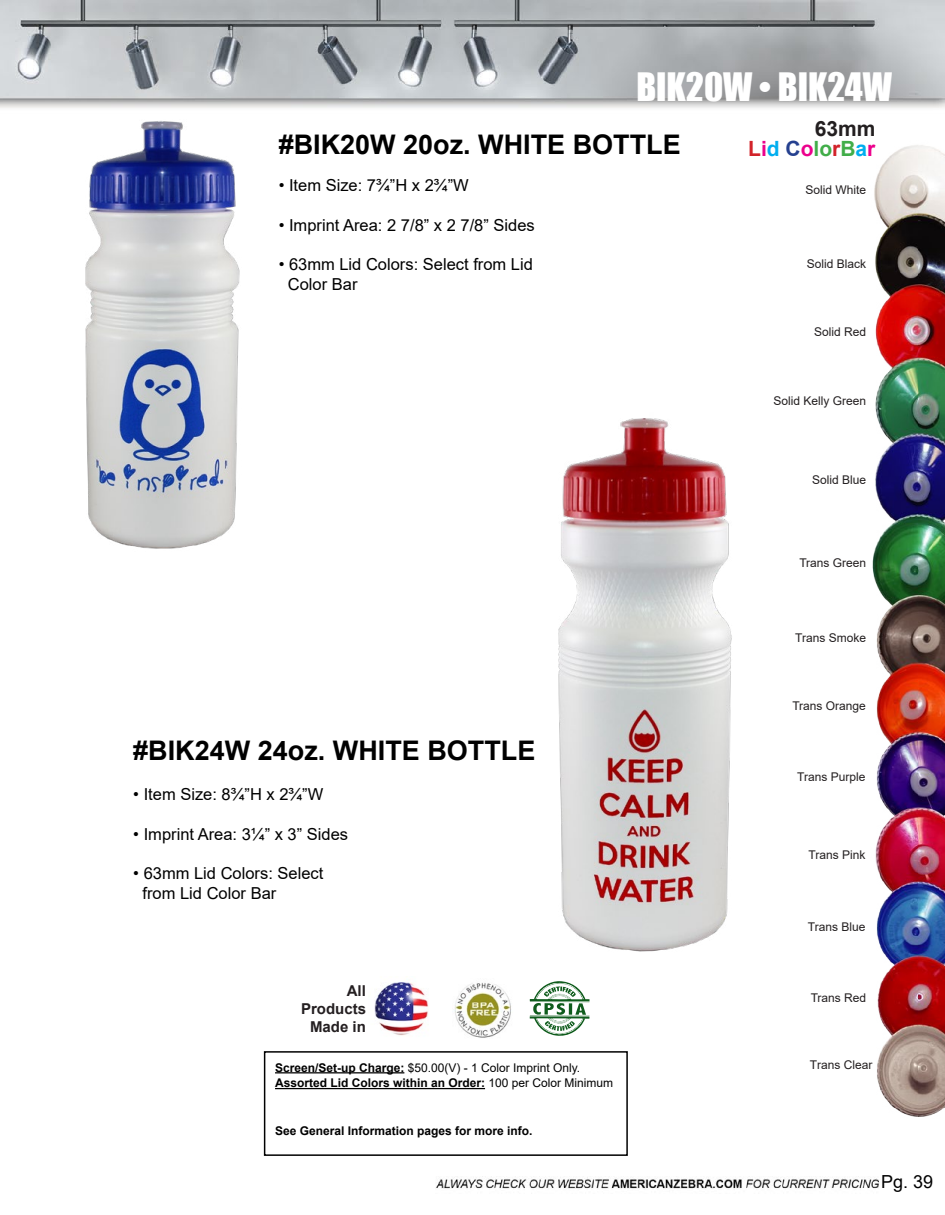
<style>
.page{position:relative;width:945px;height:1215px;background:#fff}
.page>*{position:absolute;margin:0;border:0;box-sizing:border-box;transform-origin:0 0}
.t1{font:36px "Impact";color:#fff}
.t2{font:700 27px "Arial";color:#000}
.t3{font:700 21px "Arial";color:#ec008c}
.t4{font:700 21px "Arial";color:#231f20}
.t5{font:18px "Arial";color:#000}
.t6{font:16.5px/19.8px "Arial";color:#000}
.t7{font:700 15px/18px "Arial";color:#241f21;text-align:right}
.t8{font:700 12px/15.8px "Arial";color:#000}
.t9{font:12px "Arial";color:#231f20}
.s1{color:#d2232a}
.s2{color:#00aeef}
.s3{color:#25408f}
.s4{color:#41ad49}
.s5{font-weight:400}
</style>
<div class="page">
<img style="left:0;top:0;width:945px;height:1189px">
<img style="left:74px;top:115px;width:204px;height:441px">
<img style="left:547px;top:413px;width:224px;height:553px">
<img style="left:871px;top:131px;width:74px;height:1002px">
<div style="left:264px;top:1051px;width:364px;height:105px;border:2px solid #000"></div>
<hr style="left:275px;top:1072px;width:129px;height:1px;background:#000">
<hr style="left:275px;top:1088px;width:210px;height:1px;background:#000">
<img style="left:453px;top:979px;width:60px;height:60px">
<svg style="left:530px;top:981px;width:60px;height:55px"></svg>
<img style="left:369px;top:977px;width:62px;height:64px">
<h1 class="t1" style="left:636px;top:59px;width:257px">BIK20W • BIK24W</h1>
<h2 class="t2" style="left:279px;top:125px;width:404px">#BIK20W 20oz. WHITE BOTTLE</h2>
<p class="t6" style="left:279px;top:175px;width:192px">• Item Size: 7¾”H x 2¾”W</p>
<p class="t6" style="left:279px;top:215px;width:258px">• Imprint Area: 2 7/8” x 2 7/8” Sides</p>
<p class="t6" style="left:288px;top:255px;width:247px;text-indent:-9px">• 63mm Lid Colors: Select from Lid<br>Color Bar</p>
<p class="t4" style="left:815px;top:114px;width:62px">63mm</p>
<p class="t3" style="left:748px;top:134px;width:129px"><span class="s1">L</span>i<span class="s2">d</span> <span class="s3">C</span>o<span class="s4">lo</span><span class="s1">r</span><span class="s4">B</span><span class="s2">a</span>r</p>
<p class="t9" style="left:806px;top:182px;width:62px">Solid White</p>
<p class="t9" style="left:807px;top:256px;width:61px">Solid Black</p>
<p class="t9" style="left:814px;top:323px;width:54px">Solid Red</p>
<p class="t9" style="left:774px;top:393px;width:94px">Solid Kelly Green</p>
<p class="t9" style="left:812px;top:472px;width:56px">Solid Blue</p>
<p class="t9" style="left:799px;top:555px;width:68px">Trans Green</p>
<p class="t9" style="left:795px;top:630px;width:72px">Trans Smoke</p>
<h2 class="t2" style="left:133px;top:732px;width:404px">#BIK24W 24oz. WHITE BOTTLE</h2>
<p class="t6" style="left:133px;top:784px;width:192px">• Item Size: 8¾”H x 2¾”W</p>
<p class="t6" style="left:133px;top:824px;width:216px">• Imprint Area: 3¼” x 3” Sides</p>
<p class="t6" style="left:142px;top:863px;width:182px;text-indent:-9px">• 63mm Lid Colors: Select from Lid Color Bar</p>
<p class="t7" style="left:301px;top:982px;width:67px">All<br>Products<br>Made in</p>
<p class="t8" style="left:275px;top:1060px;width:340px">Screen/Set-up Charge: <span class="s5">$50.00(V) - 1 Color Imprint Only.<br></span>Assorted Lid Colors within an Order: <span class="s5">100 per Color Minimum</span></p>
<p class="t8" style="left:275px;top:1123px;width:259px">See General Information pages for more info.</p>
<p class="t9" style="left:792px;top:698px;width:75px">Trans Orange</p>
<p class="t9" style="left:797px;top:768px;width:70px">Trans Purple</p>
<p class="t9" style="left:809px;top:847px;width:58px">Trans Pink</p>
<p class="t9" style="left:808px;top:918px;width:59px">Trans Blue</p>
<p class="t9" style="left:811px;top:989px;width:57px">Trans Red</p>
<p class="t9" style="left:810px;top:1057px;width:64px">Trans Clear</p>
<p class="t5" style="left:881px;top:1169px;width:54px">Pg. 39</p>
</div>
